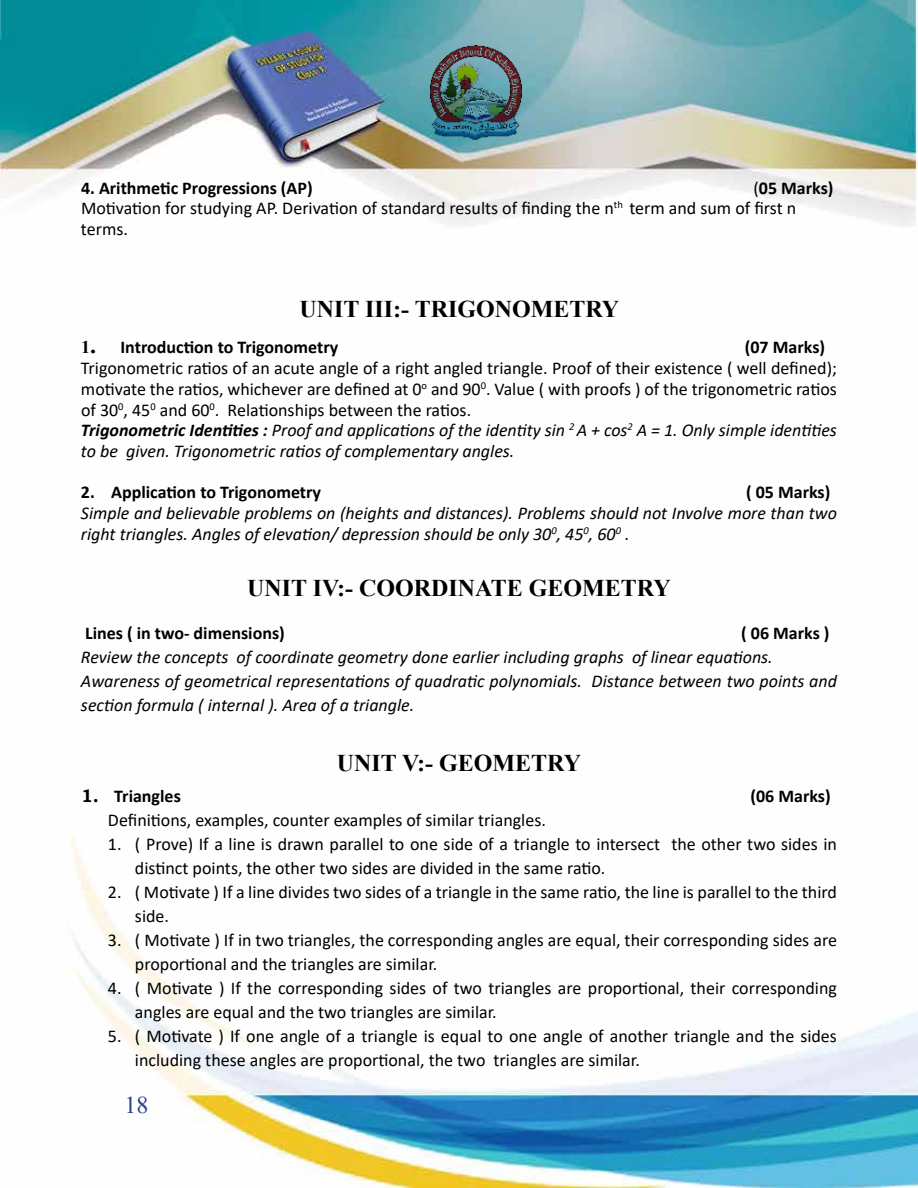
<style>
.page{position:relative;width:918px;height:1188px;background:#fff}
.page>*{position:absolute;margin:0;border:0;box-sizing:border-box;transform-origin:0 0}
.t1{font:700 24px "Times New Roman";color:#000}
.t2{font:24px "Times New Roman";color:#25408f}
.t3{font:18px/20.7px "Calibri";color:#000}
.t4{font:italic 18px/24px "Calibri";color:#000}
.t5{font:700 18px "Calibri";color:#000}
.s1{font-weight:700}
.s2{font-family:"Times New Roman"}
.s3{font-family:"Times New Roman";font-size:24px}
.s4{font-weight:700;font-style:italic}
.s5{font-style:italic}
.s6{font-family:"Bookman Old Style"}
</style>
<div class="page">
<img style="left:0;top:0;width:918px;height:1188px">
<img style="left:431px;top:45px;width:91px;height:95px">
<p class="t5" style="left:81px;top:175px;width:233px">4. Arithmetic Progressions (AP)</p>
<p class="t3" style="left:81px;top:177px;width:754px;text-indent:672px">(<span class="s1">05 Marks)<br></span>Motivation for studying AP. Derivation of standard results of finding the n<sup>th</sup> term and sum of first n terms.</p>
<h1 class="t1" style="left:300px;top:292px;width:321px">UNIT III:- TRIGONOMETRY</h1>
<p class="t5" style="left:81px;top:335px;width:259px"><span class="s2">1</span><span class="s3">.</span> Introduction to Trigonometry</p>
<p class="t5" style="left:745px;top:335px;width:82px">(07 Marks)</p>
<p class="t3" style="left:81px;top:357px;width:758px">Trigonometric ratios of an acute angle of a right angled triangle. Proof of their existence ( well defined); motivate the ratios, whichever are defined at 0<sup>o</sup> and 90<sup>0</sup>. Value ( with proofs ) of the trigonometric ratios of 30<sup>0</sup>, 45<sup>0</sup> and 60<sup>0</sup>. Relationships between the ratios.<br><span class="s4">Trigonometric Identities :</span> <span class="s5">Proof and applications of the identity sin</span> <sup>2</sup> <span class="s5">A + cos</span><sup>2</sup> <span class="s5">A = 1. Only simple identities to be given. Trigonometric ratios of complementary angles.</span></p>
<p class="t5" style="left:81px;top:480px;width:242px">2. Application to Trigonometry</p>
<p class="t5" style="left:746px;top:480px;width:86px">( 05 Marks)</p>
<p class="t4" style="left:81px;top:502px;width:758px;line-height:20.7px">Simple and believable problems on (heights and distances). Problems should not Involve more than two right triangles. Angles of elevation/ depression should be only 30<sup>0</sup>, 45<sup>0</sup>, 60<sup>0</sup> .</p>
<h1 class="t1" style="left:247px;top:571px;width:425px">UNIT IV:- COORDINATE GEOMETRY</h1>
<p class="t5" style="left:85px;top:621px;width:201px">Lines ( in two- dimensions)</p>
<p class="t5" style="left:741px;top:621px;width:90px">( 06 Marks )</p>
<p class="t4" style="left:81px;top:645px;width:757px">Review the concepts of coordinate geometry done earlier including graphs of linear equations.<br>Awareness of geometrical representations of quadratic polynomials. Distance between two points and section formula ( internal ). Area of a triangle.</p>
<h1 class="t1" style="left:337px;top:746px;width:246px">UNIT V:- GEOMETRY</h1>
<p class="t5" style="left:81px;top:783px;width:101px"><span class="s6">1.</span> Triangles</p>
<p class="t5" style="left:751px;top:783px;width:82px">(06 Marks)</p>
<p class="t3" style="left:108px;top:809px;width:439px">Definitions, examples, counter examples of similar triangles.</p>
<p class="t3" style="left:135px;top:832px;width:703px;line-height:24px;text-indent:-27px">1. ( Prove) If a line is drawn parallel to one side of a triangle to intersect the other two sides in distinct points, the other two sides are divided in the same ratio.</p>
<p class="t3" style="left:135px;top:880px;width:704px;line-height:24px;text-indent:-27px">2. ( Motivate ) If a line divides two sides of a triangle in the same ratio, the line is parallel to the third side.</p>
<p class="t3" style="left:135px;top:928px;width:704px;line-height:24px;text-indent:-27px">3. ( Motivate ) If in two triangles, the corresponding angles are equal, their corresponding sides are proportional and the triangles are similar.</p>
<p class="t3" style="left:135px;top:976px;width:703px;line-height:24px;text-indent:-27px">4. ( Motivate ) If the corresponding sides of two triangles are proportional, their corresponding angles are equal and the two triangles are similar.</p>
<p class="t3" style="left:135px;top:1023px;width:703px;line-height:24px;text-indent:-27px">5. ( Motivate ) If one angle of a triangle is equal to one angle of another triangle and the sides including these angles are proportional, the two triangles are similar.</p>
<h1 class="t2" style="left:125px;top:1088px;width:25px">18</h1>
</div>
